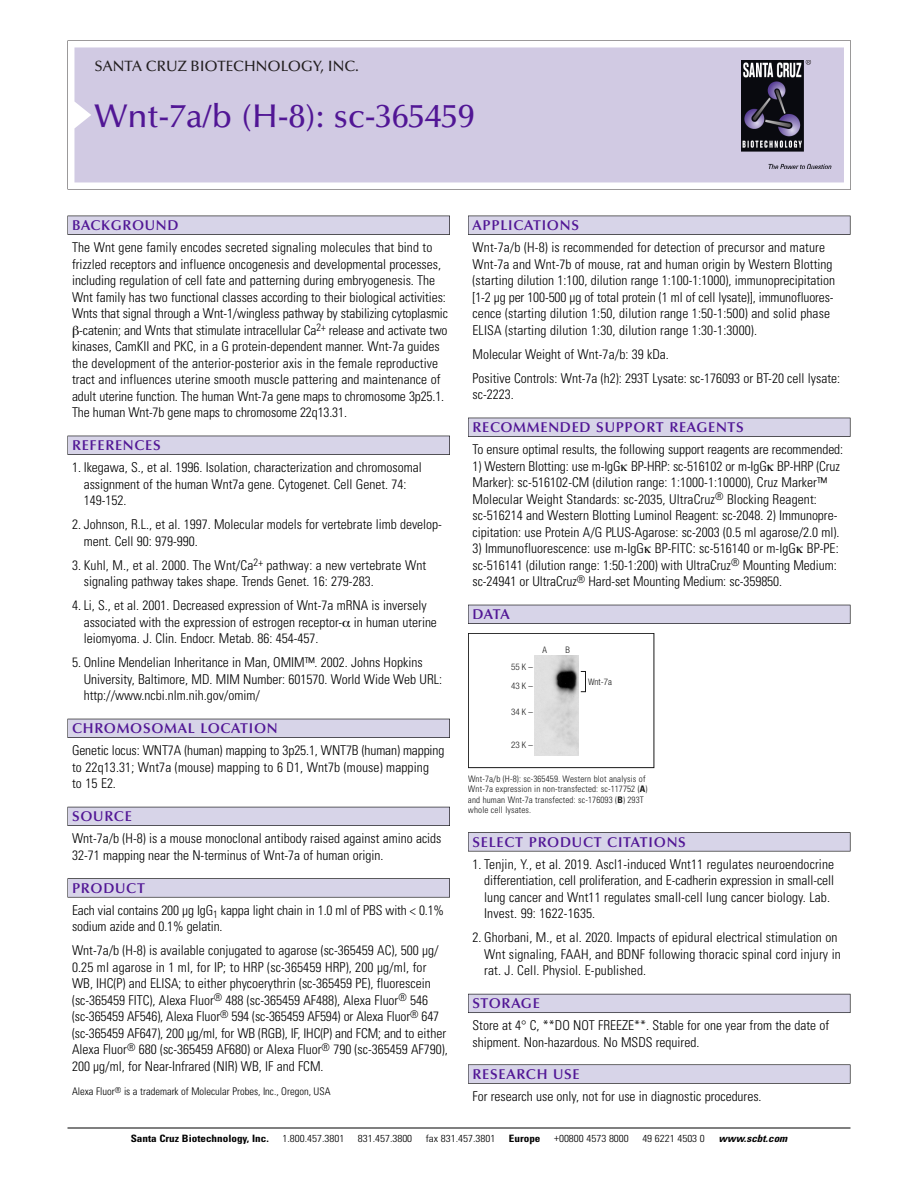
<style>
.page{position:relative;width:918px;height:1188px;background:#fff}
.page>*{position:absolute;margin:0;border:0;box-sizing:border-box;transform-origin:0 0}
.t1{font:500 33px "Optima";color:#511695}
.t2{font:500 15px "Optima";color:#231f20}
.t3{font:600 14.25px "Optima";letter-spacing:.05em;color:#511695}
.t4{font:300 condensed 13.5px/16.5px "Univers";color:#000}
.t5{font:300 condensed 10.5px "Univers";color:#000}
.t6{font:300 condensed 10.2px "Univers";color:#000;scale:1.1 1}
.t7{font:700 condensed 10.2px "Univers";color:#000;scale:1.1 1}
.t8{font:italic 700 condensed 10.2px "Univers";color:#000;scale:1.1 1}
.t9{font:300 condensed 9px/10.5px "Univers";letter-spacing:.015em;color:#191919}
.t10{font:300 condensed 9px/18.6px "Helvetica Neue";color:#191919}
.s1{font-weight:700}
</style>
<div class="page">
<svg style="left:74px;top:41px;width:777px;height:148px"></svg>
<div style="left:74px;top:47px;width:770px;height:135px;background:#d1cae3"></div>
<img style="left:741px;top:60px;width:90px;height:108px">
<div style="left:68px;top:216px;width:382px;height:19px;background:#535256"></div>
<div style="left:68px;top:216px;width:381px;height:18px;background:#d7d4e8"></div>
<div style="left:68px;top:436px;width:382px;height:19px;background:#525156"></div>
<div style="left:68px;top:436px;width:381px;height:18px;background:#d7d4e8"></div>
<div style="left:68px;top:719px;width:382px;height:19px;background:#515057"></div>
<div style="left:68px;top:719px;width:381px;height:18px;background:#d7d4e8"></div>
<div style="left:68px;top:807px;width:382px;height:19px;background:#535259"></div>
<div style="left:68px;top:807px;width:381px;height:18px;background:#d7d4e8"></div>
<svg style="left:68px;top:878px;width:382px;height:20px"></svg>
<div style="left:68px;top:879px;width:381px;height:18px;background:#d7d4e8"></div>
<div style="left:468px;top:216px;width:382px;height:19px;background:#535256"></div>
<div style="left:468px;top:216px;width:382px;height:18px;background:#d7d4e8"></div>
<div style="left:468px;top:418px;width:382px;height:19px;background:#525156"></div>
<div style="left:468px;top:418px;width:382px;height:18px;background:#d7d4e8"></div>
<div style="left:468px;top:605px;width:382px;height:19px;background:#515057"></div>
<div style="left:468px;top:605px;width:382px;height:18px;background:#d7d4e8"></div>
<div style="left:468px;top:832px;width:382px;height:19px;background:#575659"></div>
<div style="left:468px;top:833px;width:382px;height:18px;background:#d7d4e8"></div>
<div style="left:468px;top:994px;width:382px;height:19px;background:#595860"></div>
<div style="left:468px;top:994px;width:382px;height:18px;background:#d7d4e8"></div>
<svg style="left:468px;top:1064px;width:382px;height:20px"></svg>
<div style="left:468px;top:1065px;width:382px;height:18px;background:#d7d4e8"></div>
<hr style="left:68px;top:1128px;width:782px;height:1px;background:#000">
<div style="left:468px;top:633px;width:186px;height:135px;border:1px solid #191919"></div>
<img style="left:535px;top:655px;width:43px;height:101px">
<div style="left:581px;top:671px;width:5px;height:21px;border:1px solid #191919"></div>
<p class="t2" style="left:94px;top:60px;width:266px">SANTA CRUZ BIOTECHNOLOGY, INC.</p>
<p class="t1" style="left:94px;top:102px;width:382px">Wnt-7a/b (H-8): sc-365459</p>
<p class="t3" style="left:72px;top:219px;width:108px">BACKGROUND</p>
<p class="t4" style="left:72px;top:240px;width:362px">The Wnt gene family encodes secreted signaling molecules that bind to</p>
<p class="t4" style="left:72px;top:257px;width:371px">frizzled receptors and influence oncogenesis and developmental processes,</p>
<p class="t4" style="left:72px;top:273px;width:365px">including regulation of cell fate and patterning during embryogenesis. The</p>
<p class="t4" style="left:72px;top:290px;width:375px">Wnt family has two functional classes according to their biological activities:</p>
<p class="t4" style="left:72px;top:306px;width:378px">Wnts that signal through a Wnt-1/wingless pathway by stabilizing cytoplasmic</p>
<p class="t4" style="left:79px;top:323px;width:370px">-catenin; and Wnts that stimulate intracellular Ca<sup>2+</sup> release and activate two</p>
<p class="t4" style="left:72px;top:339px;width:369px">kinases, CamKII and PKC, in a G protein-dependent manner. Wnt-7a guides</p>
<p class="t4" style="left:72px;top:356px;width:368px">the development of the anterior-posterior axis in the female reproductive</p>
<p class="t4" style="left:72px;top:372px;width:370px">tract and influences uterine smooth muscle pattering and maintenance of</p>
<p class="t4" style="left:72px;top:389px;width:374px">adult uterine function. The human Wnt-7a gene maps to chromosome 3p25.1.</p>
<p class="t4" style="left:72px;top:405px;width:277px">The human Wnt-7b gene maps to chromosome 22q13.31.</p>
<p class="t3" style="left:72px;top:439px;width:90px">REFERENCES</p>
<p class="t4" style="left:84px;top:460px;width:340px;text-indent:-12px">1. Ikegawa, S., et al. 1996. Isolation, characterization and chromosomal assignment of the human Wnt7a gene. Cytogenet. Cell Genet. 74:<br>149-152.</p>
<p class="t4" style="left:84px;top:517px;width:360px;text-indent:-12px">2. Johnson, R.L., et al. 1997. Molecular models for vertebrate limb develop&shy;ment. Cell 90: 979-990.</p>
<p class="t4" style="left:84px;top:558px;width:344px;text-indent:-12px">3. Kuhl, M., et al. 2000. The Wnt/Ca<sup>2+</sup> pathway: a new vertebrate Wnt signaling pathway takes shape. Trends Genet. 16: 279-283.</p>
<p class="t4" style="left:84px;top:598px;width:355px;text-indent:-12px">4. Li, S., et al. 2001. Decreased expression of Wnt-7a mRNA is inversely associated with the expression of estrogen receptor- in human uterine leiomyoma. J. Clin. Endocr. Metab. 86: 454-457.</p>
<p class="t4" style="left:84px;top:655px;width:360px;text-indent:-12px">5. Online Mendelian Inheritance in Man, OMIM™. 2002. Johns Hopkins<br>University, Baltimore, MD. MIM Number: 601570. World Wide Web URL: http://www.ncbi.nlm.nih.gov/omim/</p>
<p class="t3" style="left:72px;top:722px;width:207px">CHROMOSOMAL LOCATION</p>
<p class="t4" style="left:72px;top:744px;width:374px">Genetic locus: WNT7A (human) mapping to 3p25.1, WNT7B (human) mapping to 22q13.31; Wnt7a (mouse) mapping to 6 D1, Wnt7b (mouse) mapping<br>to 15 E2.</p>
<p class="t3" style="left:72px;top:810px;width:61px">SOURCE</p>
<p class="t4" style="left:72px;top:832px;width:371px">Wnt-7a/b (H-8) is a mouse monoclonal antibody raised against amino acids<br>32-71 mapping near the N-terminus of Wnt-7a of human origin.</p>
<p class="t3" style="left:72px;top:882px;width:74px">PRODUCT</p>
<p class="t4" style="left:72px;top:903px;width:374px">Each vial contains 200 µg IgG<sub>1</sub> kappa light chain in 1.0 ml of PBS with &lt; 0.1% sodium azide and 0.1% gelatin.</p>
<p class="t4" style="left:72px;top:944px;width:377px">Wnt-7a/b (H-8) is available conjugated to agarose (sc-365459 AC), 500 µg/ 0.25 ml agarose in 1 ml, for IP; to HRP (sc-365459 HRP), 200 µg/ml, for WB, IHC(P) and ELISA; to either phycoerythrin (sc-365459 PE), fluorescein (sc-365459 FITC), Alexa Fluor<sup>®</sup> 488 (sc-365459 AF488), Alexa Fluor<sup>®</sup> 546 (sc-365459 AF546), Alexa Fluor<sup>®</sup> 594 (sc-365459 AF594) or Alexa Fluor<sup>®</sup> 647 (sc-365459 AF647), 200 µg/ml, for WB (RGB), IF, IHC(P) and FCM; and to either Alexa Fluor<sup>®</sup> 680 (sc-365459 AF680) or Alexa Fluor<sup>®</sup> 790 (sc-365459 AF790), 200 µg/ml, for Near-Infrared (NIR) WB, IF and FCM.</p>
<p class="t5" style="left:72px;top:1087px;width:260px">Alexa Fluor<sup>®</sup> is a trademark of Molecular Probes, Inc., Oregon, USA</p>
<p class="t3" style="left:473px;top:219px;width:108px">APPLICATIONS</p>
<p class="t4" style="left:473px;top:240px;width:364px">Wnt-7a/b (H-8) is recommended for detection of precursor and mature Wnt-7a and Wnt-7b of mouse, rat and human origin by Western Blotting (starting dilution 1:100, dilution range 1:100-1:1000), immunoprecipitation [1-2 µg per 100-500 µg of total protein (1 ml of cell lysate)], immunofluores&shy;cence (starting dilution 1:50, dilution range 1:50-1:500) and solid phase ELISA (starting dilution 1:30, dilution range 1:30-1:3000).</p>
<p class="t4" style="left:473px;top:347px;width:198px">Molecular Weight of Wnt-7a/b: 39 kDa.</p>
<p class="t4" style="left:473px;top:371px;width:369px">Positive Controls: Wnt-7a (h2): 293T Lysate: sc-176093 or BT-20 cell lysate: sc-2223.</p>
<p class="t3" style="left:473px;top:421px;width:273px">RECOMMENDED SUPPORT REAGENTS</p>
<p class="t4" style="left:473px;top:442px;width:372px">To ensure optimal results, the following support reagents are recommended:</p>
<p class="t4" style="left:473px;top:459px;width:369px">1) Western Blotting: use m-IgG BP-HRP: sc-516102 or m-IgG BP-HRP (Cruz Marker): sc-516102-CM (dilution range: 1:1000-1:10000), Cruz Marker™ Molecular Weight Standards: sc-2035, UltraCruz<sup>®</sup> Blocking Reagent: sc-516214 and Western Blotting Luminol Reagent: sc-2048. 2) Immunopre&shy;cipitation: use Protein A/G PLUS-Agarose: sc-2003 (0.5 ml agarose/2.0 ml).</p>
<p class="t4" style="left:473px;top:541px;width:368px">3) Immunofluorescence: use m-IgG BP-FITC: sc-516140 or m-IgG BP-PE: sc-516141 (dilution range: 1:50-1:200) with UltraCruz<sup>®</sup> Mounting Medium: sc-24941 or UltraCruz<sup>®</sup> Hard-set Mounting Medium: sc-359850.</p>
<p class="t3" style="left:473px;top:608px;width:39px">DATA</p>
<p class="t10" style="left:511px;top:658px;width:23px">55K–<br>43K–</p>
<p class="t10" style="left:511px;top:703px;width:23px">34K–</p>
<p class="t10" style="left:511px;top:736px;width:23px">23K–</p>
<p class="t10" style="left:543px;top:641px;width:6px">A</p>
<p class="t10" style="left:566px;top:641px;width:6px">B</p>
<p class="t10" style="left:588px;top:673px;width:25px">Wnt-7a</p>
<p class="t9" style="left:468px;top:774px;width:181px">Wnt-7a/b (H-8): sc-365459. Western blot analysis of Wnt-7a expression in non-transfected: sc-117752 (<span class="s1">A</span>) and human Wnt-7a transfected: sc-176093 (<span class="s1">B</span>) 293T whole cell lysates.</p>
<p class="t3" style="left:473px;top:836px;width:215px">SELECT PRODUCT CITATIONS</p>
<p class="t4" style="left:484px;top:857px;width:351px;text-indent:-12px">1. Tenjin, Y., et al. 2019. Ascl1-induced Wnt11 regulates neuroendocrine differentiation, cell proliferation, and E-cadherin expression in small-cell lung cancer and Wnt11 regulates small-cell lung cancer biology. Lab.<br>Invest. 99: 1622-1635.</p>
<p class="t4" style="left:484px;top:931px;width:358px;text-indent:-12px">2. Ghorbani, M., et al. 2020. Impacts of epidural electrical stimulation on<br>Wnt signaling, FAAH, and BDNF following thoracic spinal cord injury in rat. J. Cell. Physiol. E-published.</p>
<p class="t3" style="left:473px;top:997px;width:69px">STORAGE</p>
<p class="t4" style="left:473px;top:1019px;width:358px">Store at 4° C, **DO NOT FREEZE**. Stable for one year from the date of shipment. Non-hazardous. No MSDS required.</p>
<p class="t3" style="left:473px;top:1068px;width:109px">RESEARCH USE</p>
<p class="t4" style="left:473px;top:1089px;width:291px">For research use only, not for use in diagnostic procedures.</p>
<p class="t7" style="left:131px;top:1135px;width:127px">Santa Cruz Biotechnology, Inc.</p>
<p class="t6" style="left:282px;top:1135px;width:58px">1.800.457.3801</p>
<p class="t6" style="left:358px;top:1135px;width:51px">831.457.3800</p>
<p class="t6" style="left:426px;top:1135px;width:65px">fax 831.457.3801</p>
<p class="t7" style="left:509px;top:1135px;width:30px">Europe</p>
<p class="t6" style="left:554px;top:1135px;width:69px">+00800 4573 8000</p>
<p class="t6" style="left:642px;top:1135px;width:58px">49 6221 4503 0</p>
<p class="t8" style="left:719px;top:1135px;width:66px">www.scbt.com</p>
</div>
